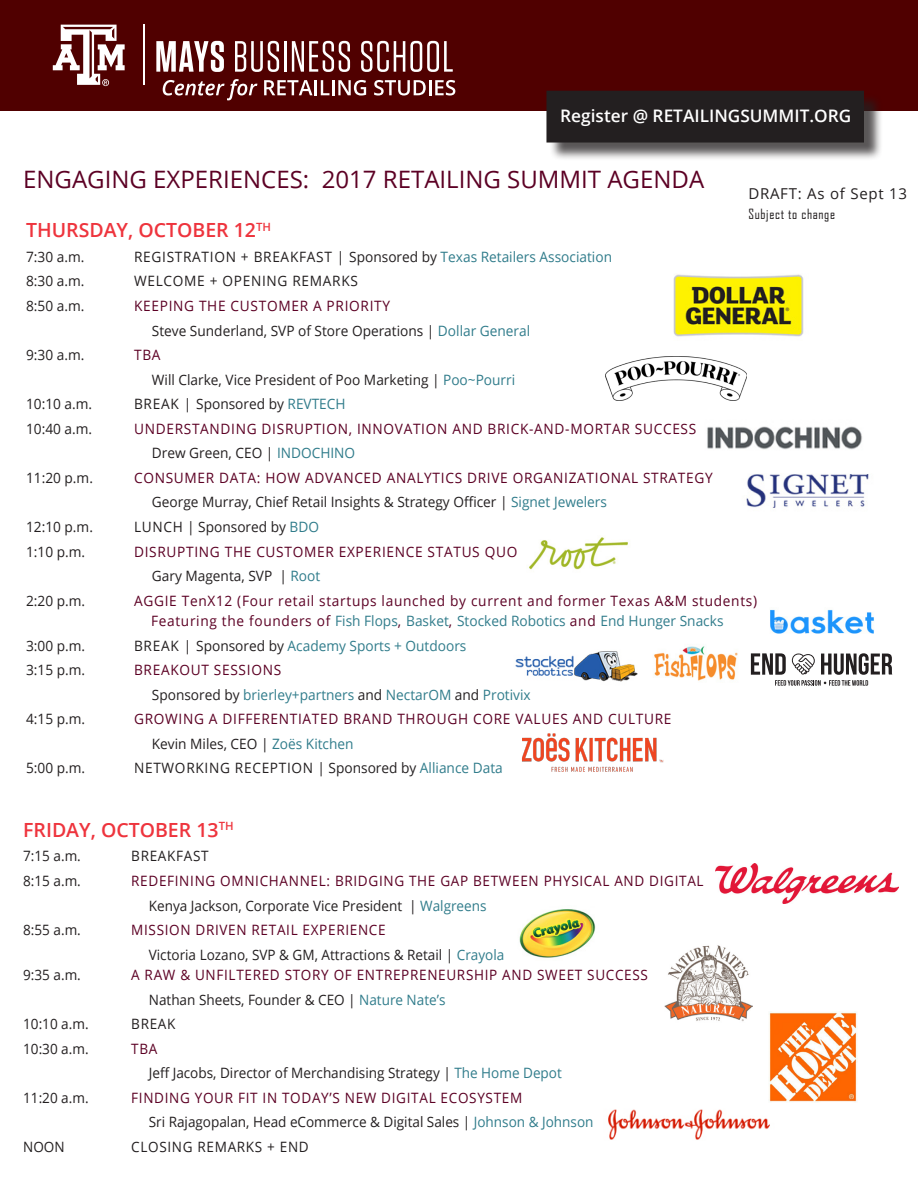
<style>
.page{position:relative;width:918px;height:1188px;background:#fff}
.page>*{position:absolute;margin:0;border:0;box-sizing:border-box;transform-origin:0 0}
.t1{font:24px "Open Sans";color:#5c0024}
.t2{font:600 19.5px "Open Sans";color:#ee343d}
.t3{font:600 17.25px "Open Sans";color:#fff}
.Body_Content{font:15px "Open Sans";letter-spacing:.05em;color:#231f20}
.Body_Content-2{font:14.25px "Open Sans";color:#231f20;scale:.96 1}
.Body_Content-3{font:14.25px/20.2px "Open Sans";letter-spacing:.05em;color:#5c0024;scale:.96 1}
.Body_Content-4{font:14.25px "Open Sans";color:#231f20;scale:.95 1}
.Body_Content-5{font:14.25px "Open Sans";letter-spacing:.05em;color:#5c0024;scale:.95 1}
.Body_Content-6{font:14.25px "Open Sans";color:#307c8b;scale:.96 1}
.Body_Content-7{font:14.25px "Open Sans";letter-spacing:.05em;color:#231f20;scale:.95 1}
.Body_Content-8{font:14.25px "Open Sans";letter-spacing:.05em;color:#231f20;scale:.96 1}
.Body_Content-9{font:13.5px "Agency FB";letter-spacing:.05em;color:#231f20}
.s1{color:#307c8b}
.s2{color:#231f20}
</style>
<div class="page">
<img style="left:515px;top:651px;width:123px;height:31px">
<img style="left:673px;top:274px;width:131px;height:63px">
<div style="left:0;top:0;width:918px;height:110px;background:#500000"></div>
<img style="left:608px;top:1109px;width:162px;height:31px">
<img style="left:519px;top:909px;width:77px;height:49px">
<img style="left:664px;top:945px;width:89px;height:77px">
<img style="left:746px;top:474px;width:123px;height:34px">
<img style="left:707px;top:426px;width:155px;height:24px">
<img style="left:605px;top:357px;width:141px;height:44px">
<img style="left:521px;top:733px;width:143px;height:39px">
<img style="left:654px;top:646px;width:97px;height:35px">
<img style="left:770px;top:609px;width:104px;height:25px">
<div style="left:549px;top:93px;width:333px;height:68px;background:#231f20;opacity:.75"></div>
<div style="left:547px;top:91px;width:316px;height:51px;background:#231f20"></div>
<div style="left:546px;top:91px;width:318px;height:52px;border:2px solid #231f20"></div>
<img style="left:529px;top:537px;width:99px;height:33px">
<img style="left:716px;top:863px;width:182px;height:41px">
<svg style="left:163px;top:79px;width:94px;height:21px"></svg>
<svg style="left:264px;top:80px;width:48px;height:15px"></svg>
<hr style="left:314px;top:80px;width:3px;height:15px;background:#fff">
<svg style="left:321px;top:80px;width:45px;height:16px"></svg>
<svg style="left:374px;top:80px;width:81px;height:16px"></svg>
<svg style="left:53px;top:25px;width:72px;height:61px"></svg>
<hr style="left:143px;top:25px;width:2px;height:60px;background:#fff">
<svg style="left:156px;top:41px;width:68px;height:31px"></svg>
<svg style="left:235px;top:41px;width:44px;height:31px"></svg>
<hr style="left:284px;top:41px;width:3px;height:31px;background:#fff">
<svg style="left:292px;top:41px;width:58px;height:31px"></svg>
<svg style="left:361px;top:41px;width:92px;height:31px"></svg>
<img style="left:769px;top:1012px;width:88px;height:90px">
<svg style="left:751px;top:653px;width:141px;height:33px"></svg>
<p class="t3" style="left:560px;top:104px;width:293px">Register @ RETAILINGSUMMIT.ORG</p>
<p class="t1" style="left:23px;top:163px;width:682px">ENGAGING EXPERIENCES: 2017 RETAILING SUMMIT AGENDA</p>
<p class="Body_Content" style="left:748px;top:183px;width:160px">DRAFT: As of Sept 13</p>
<p class="Body_Content-9" style="left:748px;top:206px;width:88px">Subject to change</p>
<p class="t2" style="left:26px;top:217px;width:246px">THURSDAY, OCTOBER 12<sup>TH</sup></p>
<p class="Body_Content-2" style="left:26px;top:247px;width:62px">7:30 a.m.</p>
<p class="Body_Content-2" style="left:134px;top:247px;width:499px">REGISTRATION + BREAKFAST | Sponsored by <span class="s1">Texas Retailers Association</span></p>
<p class="Body_Content-2" style="left:26px;top:271px;width:62px">8:30 a.m.</p>
<p class="Body_Content-8" style="left:134px;top:271px;width:235px">WELCOME + OPENING REMARKS</p>
<p class="Body_Content-2" style="left:26px;top:296px;width:62px">8:50 a.m.</p>
<p class="Body_Content-3" style="left:134px;top:295px;width:268px">KEEPING THE CUSTOMER A PRIORITY</p>
<p class="Body_Content-2" style="left:152px;top:321px;width:396px">Steve Sunderland, SVP of Store Operations | <span class="s1">Dollar General</span></p>
<p class="Body_Content-2" style="left:26px;top:345px;width:62px">9:30 a.m.</p>
<p class="Body_Content-3" style="left:134px;top:344px;width:29px">TBA</p>
<p class="Body_Content-2" style="left:152px;top:370px;width:380px">Will Clarke, Vice President of Poo Marketing | <span class="s1">Poo~Pourri</span></p>
<p class="Body_Content-2" style="left:26px;top:394px;width:70px">10:10 a.m.</p>
<p class="Body_Content-2" style="left:134px;top:394px;width:222px">BREAK | Sponsored by <span class="s1">REVTECH</span></p>
<p class="Body_Content-2" style="left:26px;top:419px;width:70px">10:40 a.m.</p>
<p class="Body_Content-3" style="left:134px;top:418px;width:587px">UNDERSTANDING DISRUPTION, INNOVATION AND BRICK-AND-MORTAR SUCCESS</p>
<p class="Body_Content-2" style="left:152px;top:443px;width:213px">Drew Green, CEO | <span class="s1">INDOCHINO</span></p>
<p class="Body_Content-2" style="left:26px;top:468px;width:71px">11:20 p.m.</p>
<p class="Body_Content-3" style="left:134px;top:467px;width:604px">CONSUMER DATA: HOW ADVANCED ANALYTICS DRIVE ORGANIZATIONAL STRATEGY</p>
<p class="Body_Content-2" style="left:152px;top:493px;width:476px">George Murray, Chief Retail Insights &amp; Strategy Officer | <span class="s1">Signet Jewelers</span></p>
<p class="Body_Content-2" style="left:26px;top:517px;width:71px">12:10 p.m.</p>
<p class="Body_Content-2" style="left:134px;top:517px;width:194px">LUNCH | Sponsored by <span class="s1">BDO</span></p>
<p class="Body_Content-2" style="left:26px;top:542px;width:63px">1:10 p.m.</p>
<p class="Body_Content-3" style="left:134px;top:541px;width:401px">DISRUPTING THE CUSTOMER EXPERIENCE STATUS QUO</p>
<p class="Body_Content-2" style="left:152px;top:566px;width:177px">Gary Magenta, SVP | <span class="s1">Root</span></p>
<p class="Body_Content-2" style="left:26px;top:591px;width:63px">2:20 p.m.</p>
<p class="Body_Content-3" style="left:151px;top:590px;width:633px;text-indent:-17px">AGGIE TenX12 (Four retail startups launched by current and former Texas A&amp;M students)<br>Featuring the founders of <span class="s1">Fish Flops</span>, <span class="s1">Basket</span>, <span class="s1">Stocked Robotics</span> and <span class="s1">End Hunger Snacks</span></p>
<p class="Body_Content-2" style="left:26px;top:636px;width:63px">3:00 p.m.</p>
<p class="Body_Content-6" style="left:134px;top:636px;width:348px"><span class="s2">BREAK | Sponsored by</span> Academy Sports + Outdoors</p>
<p class="Body_Content-2" style="left:26px;top:660px;width:63px">3:15 p.m.</p>
<p class="Body_Content-3" style="left:134px;top:659px;width:155px">BREAKOUT SESSIONS</p>
<p class="Body_Content-6" style="left:152px;top:685px;width:396px"><span class="s2">Sponsored by</span> brierley+partners <span class="s2">and</span> NectarOM <span class="s2">and</span> Protivix</p>
<p class="Body_Content-2" style="left:26px;top:709px;width:63px">4:15 p.m.</p>
<p class="Body_Content-3" style="left:134px;top:709px;width:561px">GROWING A DIFFERENTIATED BRAND THROUGH CORE VALUES AND CULTURE</p>
<p class="Body_Content-2" style="left:152px;top:734px;width:212px">Kevin Miles, CEO | <span class="s1">Zoës Kitchen</span></p>
<p class="Body_Content-2" style="left:26px;top:759px;width:63px">5:00 p.m.</p>
<p class="Body_Content-2" style="left:134px;top:759px;width:386px">NETWORKING RECEPTION | Sponsored by <span class="s1">Alliance Data</span></p>
<p class="t2" style="left:23px;top:816px;width:212px">FRIDAY, OCTOBER 13<sup>TH</sup></p>
<p class="Body_Content-4" style="left:23px;top:847px;width:62px">7:15 a.m.</p>
<p class="Body_Content-7" style="left:131px;top:847px;width:83px">BREAKFAST</p>
<p class="Body_Content-4" style="left:23px;top:871px;width:62px">8:15 a.m.</p>
<p class="Body_Content-5" style="left:131px;top:871px;width:604px">REDEFINING OMNICHANNEL: BRIDGING THE GAP BETWEEN PHYSICAL AND DIGITAL</p>
<p class="Body_Content-4" style="left:149px;top:896px;width:357px">Kenya Jackson, Corporate Vice President | <span class="s1">Walgreens</span></p>
<p class="Body_Content-4" style="left:23px;top:920px;width:62px">8:55 a.m.</p>
<p class="Body_Content-5" style="left:131px;top:920px;width:269px">MISSION DRIVEN RETAIL EXPERIENCE</p>
<p class="Body_Content-4" style="left:149px;top:945px;width:376px">Victoria Lozano, SVP &amp; GM, Attractions &amp; Retail | <span class="s1">Crayola</span></p>
<p class="Body_Content-4" style="left:23px;top:965px;width:62px">9:35 a.m.</p>
<p class="Body_Content-5" style="left:131px;top:965px;width:546px">A RAW &amp; UNFILTERED STORY OF ENTREPRENEURSHIP AND SWEET SUCCESS</p>
<p class="Body_Content-4" style="left:149px;top:990px;width:314px">Nathan Sheets, Founder &amp; CEO | <span class="s1">Nature Nate’s</span></p>
<p class="Body_Content-4" style="left:23px;top:1014px;width:70px">10:10 a.m.</p>
<p class="Body_Content-4" style="left:131px;top:1014px;width:48px">BREAK</p>
<p class="Body_Content-4" style="left:23px;top:1039px;width:70px">10:30 a.m.</p>
<p class="Body_Content-5" style="left:131px;top:1039px;width:29px">TBA</p>
<p class="Body_Content-4" style="left:149px;top:1063px;width:436px">Jeff Jacobs, Director of Merchandising Strategy | <span class="s1">The Home Depot</span></p>
<p class="Body_Content-4" style="left:23px;top:1088px;width:70px">11:20 a.m.</p>
<p class="Body_Content-5" style="left:131px;top:1088px;width:413px">FINDING YOUR FIT IN TODAY’S NEW DIGITAL ECOSYSTEM</p>
<p class="Body_Content-4" style="left:149px;top:1112px;width:470px">Sri Rajagopalan, Head eCommerce &amp; Digital Sales | <span class="s1">Johnson &amp; Johnson</span></p>
<p class="Body_Content-4" style="left:23px;top:1137px;width:45px">NOON</p>
<p class="Body_Content-7" style="left:131px;top:1137px;width:188px">CLOSING REMARKS + END</p>
</div>
